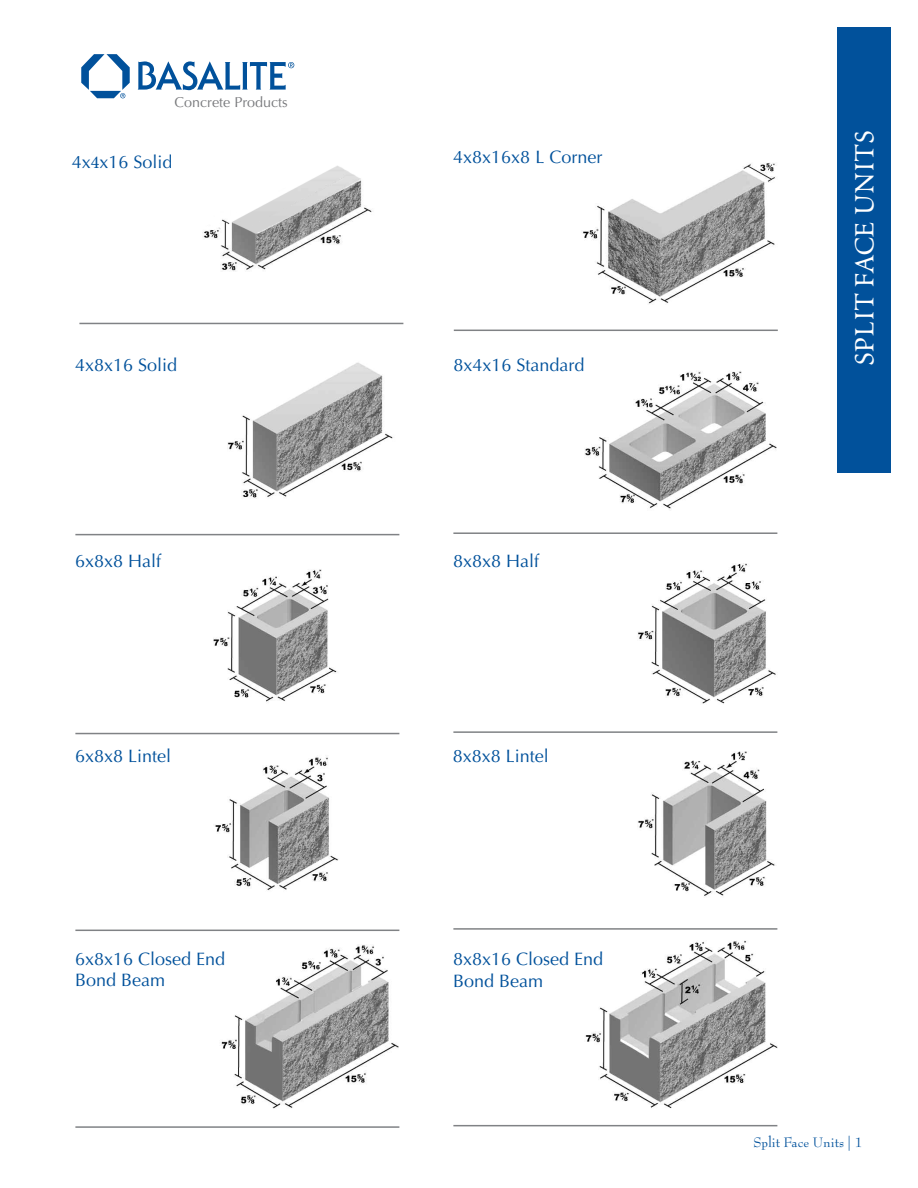
<style>
.page{position:relative;width:918px;height:1188px;background:#fff}
.page>*{position:absolute;margin:0;border:0;box-sizing:border-box;transform-origin:0 0}
.t1{font:36px "Poetica Chancery IV";color:#fff}
.t2{font:18px/21.6px "Optima LT Std";color:#01519b}
.t3{font:15px "Bernhard Modern Std";color:#01519b}
.t4{font:14.4px "Optima LT Std";color:#78797c}
.s1{font-family:"Minion Pro"}
</style>
<div class="page">
<img style="left:227px;top:362px;width:166px;height:137px">
<img style="left:213px;top:569px;width:124px;height:133px">
<img style="left:215px;top:757px;width:124px;height:134px">
<hr style="left:75px;top:534px;width:324px;height:1px;background:#808285">
<hr style="left:75px;top:733px;width:324px;height:1px;background:#808285">
<hr style="left:75px;top:930px;width:324px;height:1px;background:#808285">
<hr style="left:75px;top:1126px;width:324px;height:2px;background:#808285">
<img style="left:221px;top:945px;width:178px;height:164px">
<svg style="left:138px;top:61px;width:156px;height:29px"></svg>
<svg style="left:81px;top:54px;width:49px;height:44px"></svg>
<div style="left:837px;top:27px;width:54px;height:445px;background:#01519b"></div>
<hr style="left:453px;top:532px;width:324px;height:2px;background:#808285">
<hr style="left:453px;top:731px;width:324px;height:2px;background:#808285">
<hr style="left:453px;top:928px;width:324px;height:2px;background:#808285">
<hr style="left:453px;top:1125px;width:324px;height:1px;background:#808285">
<img style="left:638px;top:563px;width:138px;height:141px">
<img style="left:585px;top:371px;width:192px;height:138px">
<img style="left:638px;top:751px;width:137px;height:145px">
<img style="left:585px;top:940px;width:192px;height:168px">
<img style="left:582px;top:163px;width:194px;height:141px">
<hr style="left:454px;top:330px;width:324px;height:1px;background:#808285">
<hr style="left:79px;top:323px;width:324px;height:1px;background:#808285">
<img style="left:203px;top:166px;width:169px;height:105px">
<p class="t4" style="left:175px;top:97px;width:115px">Concrete Products</p>
<p class="t2" style="left:72px;top:153px;width:102px">4x<span class="s1">4</span>x16 Solid</p>
<p class="t2" style="left:453px;top:148px;width:151px">4x8x16x8 L Corner</p>
<p class="t2" style="left:75px;top:356px;width:104px">4x8x16 Solid</p>
<p class="t2" style="left:453px;top:356px;width:133px">8x4x16 Standard</p>
<p class="t2" style="left:75px;top:552px;width:88px">6x8x8 Half</p>
<p class="t2" style="left:453px;top:552px;width:88px">8x8x8 Half</p>
<p class="t2" style="left:75px;top:747px;width:98px">6x8x8 Lintel</p>
<p class="t2" style="left:453px;top:747px;width:98px">8x8x8 Lintel</p>
<p class="t2" style="left:75px;top:950px;width:152px">6x8x16 Closed End<br>Bond Beam</p>
<p class="t2" style="left:453px;top:950px;width:152px">8x8x16 Closed End<br>Bond Beam</p>
<h1 class="t1" style="left:848px;top:366px;width:237px;rotate:-90deg">SPLIT FACE UNITS</h1>
<p class="t3" style="left:753px;top:1136px;width:111px">Split Face Units | 1</p>
</div>
